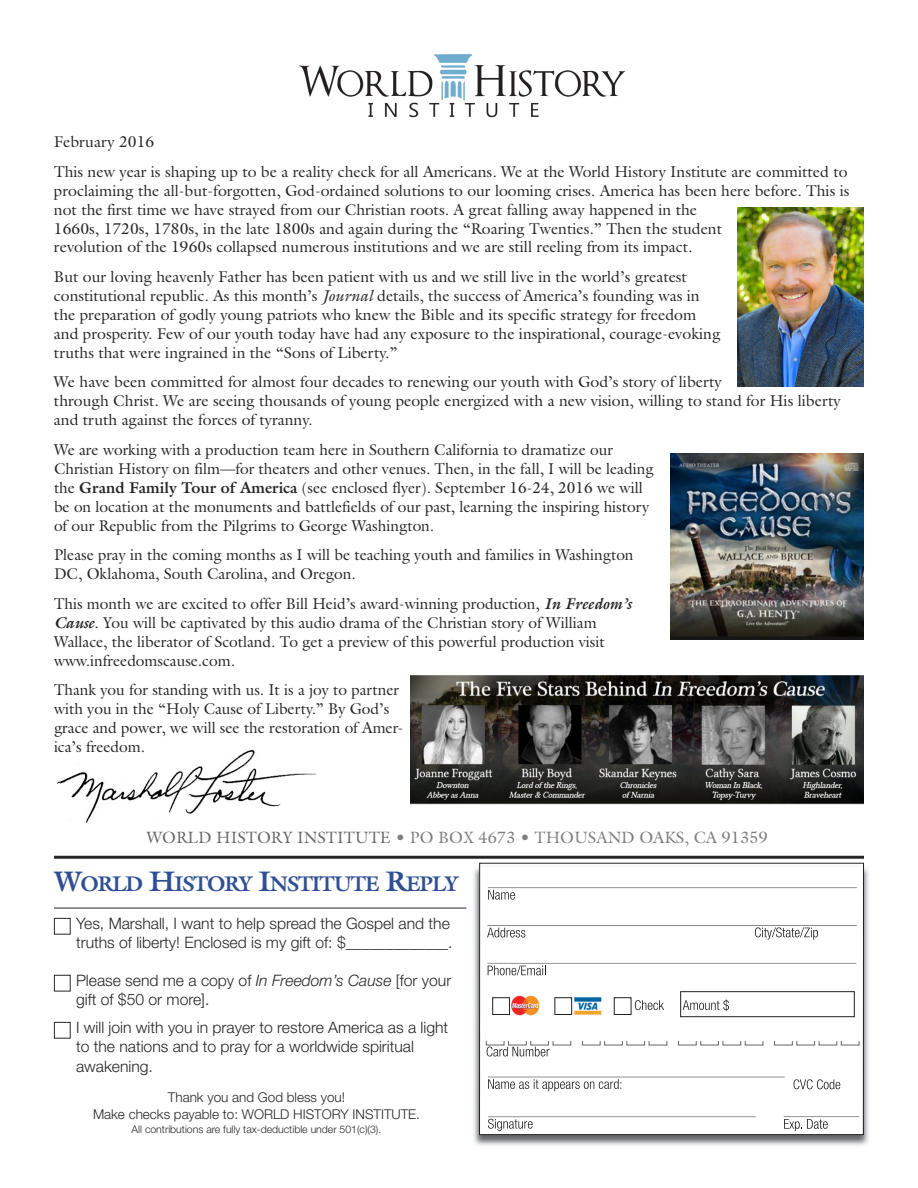
<style>
.page{position:relative;width:918px;height:1188px;background:#fff}
.page>*{position:absolute;margin:0;border:0;box-sizing:border-box;transform-origin:0 0}
.t1{font:700 21.3px "Galliard";letter-spacing:-.065em;color:#304f93}
.t2{font:16.5px "Galliard";color:#7d7d7d}
.t3{font:15.75px/18.9px "Galliard";color:#272627}
.t4{font:300 15.75px/18.9px "Helvetica Neue LT";color:#272627}
.t5{font:300 13.5px/16.2px "Helvetica Neue LT";color:#272627;text-align:center}
.t6{font:300 10.5px "Helvetica Neue LT";color:#272627}
.s1{font-style:italic}
.s2{font-weight:700}
.s3{font-weight:700;font-style:italic}
.s4{color:#686768}
.s5{font-size:28.5px}
</style>
<div class="page">
<img style="left:57px;top:750px;width:259px;height:73px">
<hr style="left:54px;top:856px;width:810px;height:3px;background:#272627">
<div style="left:54px;top:918px;width:17px;height:17px;border:1px solid #272627"></div>
<div style="left:54px;top:975px;width:17px;height:16px;border:1px solid #272627"></div>
<div style="left:54px;top:1022px;width:17px;height:17px;border:1px solid #272627"></div>
<img style="left:299px;top:54px;width:327px;height:64px">
<img style="left:473px;top:867px;width:396px;height:279px">
<div style="left:480px;top:868px;width:383px;height:267px;background:#fff"></div>
<div style="left:479px;top:863px;width:385px;height:272px;border:1px solid #231f20"></div>
<svg style="left:488px;top:890px;width:27px;height:10px"></svg>
<hr style="left:488px;top:887px;width:369px;height:1px;background:#8e8d8d">
<svg style="left:487px;top:928px;width:38px;height:10px"></svg>
<svg style="left:755px;top:927px;width:63px;height:13px"></svg>
<hr style="left:488px;top:925px;width:369px;height:1px;background:#8e8d8d">
<svg style="left:488px;top:965px;width:58px;height:10px"></svg>
<svg style="left:683px;top:999px;width:46px;height:12px"></svg>
<hr style="left:487px;top:963px;width:369px;height:1px;background:#939598">
<svg style="left:488px;top:1119px;width:45px;height:12px"></svg>
<hr style="left:488px;top:1116px;width:268px;height:1px;background:#939598">
<svg style="left:784px;top:1119px;width:44px;height:12px"></svg>
<hr style="left:784px;top:1116px;width:75px;height:1px;background:#939598">
<svg style="left:488px;top:1079px;width:133px;height:12px"></svg>
<svg style="left:794px;top:1079px;width:46px;height:10px"></svg>
<hr style="left:488px;top:1077px;width:297px;height:1px;background:#939598">
<img style="left:515px;top:995px;width:20px;height:21px">
<svg style="left:492px;top:997px;width:172px;height:18px"></svg>
<svg style="left:485px;top:1041px;width:375px;height:16px"></svg>
<div style="left:680px;top:991px;width:174px;height:26px;border:1px solid #231f20"></div>
<img style="left:737px;top:207px;width:127px;height:180px">
<hr style="left:54px;top:908px;width:412px;height:1px;background:#272627">
<img style="left:670px;top:453px;width:194px;height:186px">
<img style="left:410px;top:675px;width:454px;height:129px">
<p class="t3" style="left:54px;top:127px;width:795px;line-height:29.7px">February 2016<br>This new year is shaping up to be a reality check for all Americans. We at the World History Institute are committed to</p>
<p class="t3" style="left:54px;top:181px;width:797px">proclaiming the all-but-forgotten, God-ordained solutions to our looming crises. America has been here before. This is not the first time we have strayed from our Christian roots. A great falling away happened in the<br>1660s, 1720s, 1780s, in the late 1800s and again during the “Roaring Twenties.” Then the student<br>revolution of the 1960s collapsed numerous institutions and we are still reeling from its impact.</p>
<p class="t3" style="left:54px;top:267px;width:668px">But our loving heavenly Father has been patient with us and we still live in the world’s greatest constitutional republic. As this month’s <span class="s1">Journal</span> details, the success of America’s founding was in the preparation of godly young patriots who knew the Bible and its specific strategy for freedom and prosperity. Few of our youth today have had any exposure to the inspirational, courage-evoking truths that were ingrained in the “Sons of Liberty.”</p>
<p class="t3" style="left:54px;top:373px;width:788px">We have been committed for almost four decades to renewing our youth with God’s story of liberty<br>through Christ. We are seeing thousands of young people energized with a new vision, willing to stand for His liberty and truth against the forces of tyranny.</p>
<p class="t3" style="left:54px;top:440px;width:601px">We are working with a production team here in Southern California to dramatize our Christian History on film—for theaters and other venues. Then, in the fall, I will be leading the <span class="s2">Grand Family Tour of America</span> (see enclosed flyer). September 16-24, 2016 we will be on location at the monuments and battlefields of our past, learning the inspiring history of our Republic from the Pilgrims to George Washington.</p>
<p class="t3" style="left:54px;top:545px;width:581px">Please pray in the coming months as I will be teaching youth and families in Washington<br>DC, Oklahoma, South Carolina, and Oregon.</p>
<p class="t3" style="left:54px;top:594px;width:579px">This month we are excited to offer Bill Heid’s award-winning production, <span class="s3">In Freedom’s Cause</span>. You will be captivated by this audio drama of the Christian story of William Wallace, the liberator of Scotland. To get a preview of this powerful production visit www.infreedomscause.com.</p>
<p class="t3" style="left:54px;top:680px;width:351px">Thank you for standing with us. It is a joy to partner with you in the “Holy Cause of Liberty.” By God’s grace and power, we will see the restoration of Amer&shy;ica’s freedom.</p>
<p class="t2" style="left:147px;top:828px;width:623px"><span class="s4">WORLD HISTORY INSTITUTE</span> • PO BOX 4673 • THOUSAND OAKS, CA 91359</p>
<h1 class="t1" style="left:54px;top:871px;width:407px"><span class="s5">W</span>ORLD <span class="s5">H</span>ISTORY <span class="s5">I</span>NSTITUTE <span class="s5">R</span>EPLY</h1>
<p class="t4" style="left:76px;top:916px;width:378px">Yes, Marshall, I want to help spread the Gospel and the truths of liberty! Enclosed is my gift of: $_____________.</p>
<p class="t4" style="left:76px;top:973px;width:377px">Please send me a copy of <span class="s1">In Freedom’s Cause</span> [for your gift of $50 or more].</p>
<p class="t4" style="left:76px;top:1020px;width:374px">I will join with you in prayer to restore America as a light to the nations and to pray for a worldwide spiritual awakening.</p>
<p class="t5" style="left:93px;top:1091px;width:329px">Thank you and God bless you!<br>Make checks payable to: WORLD HISTORY INSTITUTE.</p>
<p class="t6" style="left:132px;top:1125px;width:251px">All contributions are fully tax-deductible under 501(c)(3).</p>
</div>
